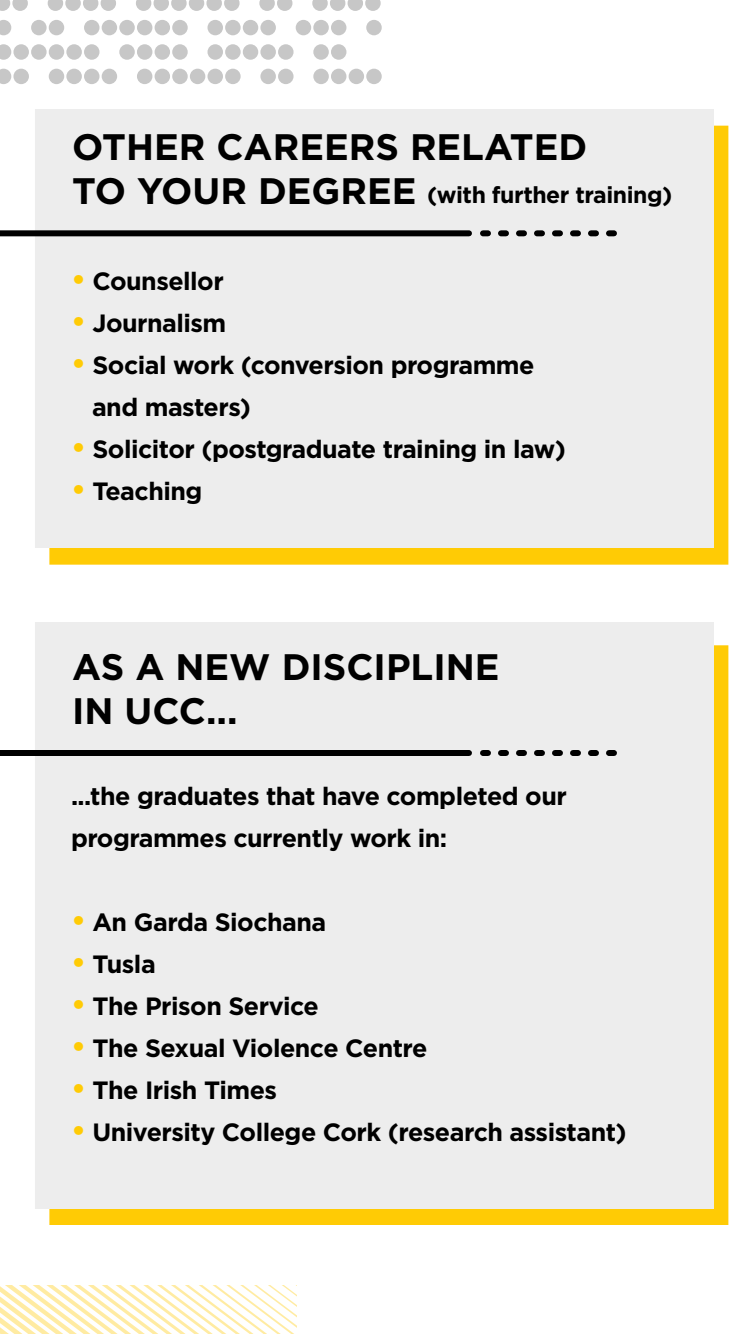
<style>
.page{position:relative;width:750px;height:1334px;background:#fff}
.page>*{position:absolute;margin:0;border:0;box-sizing:border-box;transform-origin:0 0}
.t1{font:700 36.8px/44.2px "Gotham";color:#000}
.t2{font:700 25px/42px "Gotham";letter-spacing:-.02em;color:#000}
.t3{font:700 23px "Gotham";letter-spacing:-.02em;color:#000}
.s1{font-size:30px;color:#ffcb05}
</style>
<div class="page">
<div style="left:49px;top:126px;width:679px;height:439px;background:#ffcb05"></div>
<div style="left:49px;top:645px;width:679px;height:580px;background:#ffcb05"></div>
<svg style="left:312px;top:0;width:69px;height:11px"></svg>
<svg style="left:259px;top:0;width:33px;height:11px"></svg>
<svg style="left:136px;top:0;width:104px;height:11px"></svg>
<svg style="left:48px;top:0;width:68px;height:11px"></svg>
<svg style="left:0;top:0;width:28px;height:11px"></svg>
<svg style="left:0;top:20px;width:11px;height:15px"></svg>
<div style="left:31px;top:20px;width:16px;height:15px;background:#c7c7c7;border-radius:50%"></div>
<div style="left:49px;top:20px;width:15px;height:15px;background:#c7c7c7;border-radius:50%"></div>
<div style="left:84px;top:20px;width:16px;height:15px;background:#c7c7c7;border-radius:50%"></div>
<div style="left:102px;top:20px;width:15px;height:15px;background:#c7c7c7;border-radius:50%"></div>
<div style="left:119px;top:20px;width:16px;height:15px;background:#c7c7c7;border-radius:50%"></div>
<div style="left:137px;top:20px;width:15px;height:15px;background:#c7c7c7;border-radius:50%"></div>
<div style="left:155px;top:20px;width:15px;height:15px;background:#c7c7c7;border-radius:50%"></div>
<div style="left:172px;top:20px;width:16px;height:15px;background:#c7c7c7;border-radius:50%"></div>
<div style="left:207px;top:20px;width:16px;height:15px;background:#c7c7c7;border-radius:50%"></div>
<div style="left:225px;top:20px;width:16px;height:15px;background:#c7c7c7;border-radius:50%"></div>
<div style="left:243px;top:20px;width:15px;height:15px;background:#c7c7c7;border-radius:50%"></div>
<div style="left:260px;top:20px;width:16px;height:15px;background:#c7c7c7;border-radius:50%"></div>
<div style="left:296px;top:20px;width:15px;height:15px;background:#c7c7c7;border-radius:50%"></div>
<div style="left:313px;top:20px;width:16px;height:15px;background:#c7c7c7;border-radius:50%"></div>
<div style="left:331px;top:20px;width:15px;height:15px;background:#c7c7c7;border-radius:50%"></div>
<div style="left:366px;top:20px;width:16px;height:15px;background:#c7c7c7;border-radius:50%"></div>
<svg style="left:0;top:44px;width:11px;height:16px"></svg>
<svg style="left:13px;top:44px;width:16px;height:16px"></svg>
<svg style="left:31px;top:44px;width:16px;height:16px"></svg>
<div style="left:49px;top:44px;width:15px;height:16px;background:#c7c7c7;border-radius:50%"></div>
<svg style="left:66px;top:44px;width:16px;height:16px"></svg>
<svg style="left:84px;top:44px;width:16px;height:16px"></svg>
<svg style="left:119px;top:44px;width:16px;height:16px"></svg>
<div style="left:137px;top:44px;width:15px;height:16px;background:#c7c7c7;border-radius:50%"></div>
<div style="left:155px;top:44px;width:15px;height:16px;background:#c7c7c7;border-radius:50%"></div>
<svg style="left:172px;top:44px;width:16px;height:16px"></svg>
<svg style="left:207px;top:44px;width:16px;height:16px"></svg>
<svg style="left:225px;top:44px;width:16px;height:16px"></svg>
<div style="left:243px;top:44px;width:15px;height:16px;background:#c7c7c7;border-radius:50%"></div>
<svg style="left:260px;top:44px;width:16px;height:16px"></svg>
<svg style="left:278px;top:44px;width:16px;height:16px"></svg>
<svg style="left:313px;top:44px;width:16px;height:16px"></svg>
<div style="left:331px;top:44px;width:15px;height:16px;background:#c7c7c7;border-radius:50%"></div>
<div style="left:366px;top:69px;width:16px;height:15px;background:#c7c7c7;border-radius:50%"></div>
<div style="left:349px;top:69px;width:15px;height:15px;background:#c7c7c7;border-radius:50%"></div>
<div style="left:331px;top:69px;width:15px;height:15px;background:#c7c7c7;border-radius:50%"></div>
<div style="left:313px;top:69px;width:16px;height:15px;background:#c7c7c7;border-radius:50%"></div>
<div style="left:278px;top:69px;width:16px;height:15px;background:#c7c7c7;border-radius:50%"></div>
<div style="left:260px;top:69px;width:16px;height:15px;background:#c7c7c7;border-radius:50%"></div>
<div style="left:225px;top:69px;width:16px;height:15px;background:#c7c7c7;border-radius:50%"></div>
<div style="left:207px;top:69px;width:16px;height:15px;background:#c7c7c7;border-radius:50%"></div>
<div style="left:190px;top:69px;width:15px;height:15px;background:#c7c7c7;border-radius:50%"></div>
<div style="left:172px;top:69px;width:16px;height:15px;background:#c7c7c7;border-radius:50%"></div>
<div style="left:155px;top:69px;width:15px;height:15px;background:#c7c7c7;border-radius:50%"></div>
<div style="left:137px;top:69px;width:15px;height:15px;background:#c7c7c7;border-radius:50%"></div>
<div style="left:102px;top:69px;width:15px;height:15px;background:#c7c7c7;border-radius:50%"></div>
<div style="left:84px;top:69px;width:16px;height:15px;background:#c7c7c7;border-radius:50%"></div>
<div style="left:66px;top:69px;width:16px;height:15px;background:#c7c7c7;border-radius:50%"></div>
<div style="left:49px;top:69px;width:15px;height:15px;background:#c7c7c7;border-radius:50%"></div>
<div style="left:13px;top:69px;width:16px;height:15px;background:#c7c7c7;border-radius:50%"></div>
<svg style="left:0;top:69px;width:11px;height:15px"></svg>
<svg style="left:0;top:1285px;width:297px;height:49px"></svg>
<div style="left:35px;top:109px;width:679px;height:439px;background:#ededed"></div>
<div style="left:35px;top:622px;width:679px;height:587px;background:#ededed"></div>
<div style="left:0;top:230px;width:469px;height:6px;background:#000"></div>
<svg style="left:483px;top:230px;width:5px;height:6px"></svg>
<svg style="left:537px;top:230px;width:5px;height:6px"></svg>
<svg style="left:591px;top:230px;width:5px;height:6px"></svg>
<svg style="left:501px;top:230px;width:5px;height:6px"></svg>
<svg style="left:555px;top:230px;width:5px;height:6px"></svg>
<svg style="left:609px;top:230px;width:5px;height:6px"></svg>
<svg style="left:519px;top:230px;width:5px;height:6px"></svg>
<svg style="left:573px;top:230px;width:5px;height:6px"></svg>
<div style="left:0;top:750px;width:469px;height:6px;background:#000"></div>
<svg style="left:483px;top:750px;width:5px;height:6px"></svg>
<svg style="left:537px;top:750px;width:5px;height:6px"></svg>
<svg style="left:591px;top:750px;width:5px;height:6px"></svg>
<svg style="left:501px;top:750px;width:5px;height:6px"></svg>
<svg style="left:555px;top:750px;width:5px;height:6px"></svg>
<svg style="left:609px;top:750px;width:5px;height:6px"></svg>
<svg style="left:519px;top:750px;width:5px;height:6px"></svg>
<svg style="left:573px;top:750px;width:5px;height:6px"></svg>
<h1 class="t1" style="left:72px;top:124px;width:517px">OTHER CAREERS RELATED<br>TO YOUR DEGREE</h1>
<p class="t3" style="left:427px;top:181px;width:247px">(with further training)</p>
<p class="t2" style="left:71px;top:260px;width:154px"><span class="s1">•</span> Counsellor</p>
<p class="t2" style="left:71px;top:302px;width:157px"><span class="s1">•</span> Journalism</p>
<p class="t2" style="left:92px;top:344px;width:444px;text-indent:-21px"><span class="s1">•</span> Social work (conversion programme and masters)</p>
<p class="t2" style="left:71px;top:428px;width:497px"><span class="s1">•</span> Solicitor (postgraduate training in law)</p>
<p class="t2" style="left:71px;top:470px;width:133px"><span class="s1">•</span> Teaching</p>
<h1 class="t1" style="left:72px;top:644px;width:429px">AS A NEW DISCIPLINE<br>IN UCC...</h1>
<p class="t2" style="left:71px;top:775px;width:497px">...the graduates that have completed our programmes currently work in:</p>
<p class="t2" style="left:71px;top:901px;width:257px"><span class="s1">•</span> An Garda Siochana</p>
<p class="t2" style="left:71px;top:943px;width:86px"><span class="s1">•</span> Tusla</p>
<p class="t2" style="left:71px;top:985px;width:249px"><span class="s1">•</span> The Prison Service</p>
<p class="t2" style="left:71px;top:1027px;width:358px"><span class="s1">•</span> The Sexual Violence Centre</p>
<p class="t2" style="left:71px;top:1069px;width:208px"><span class="s1">•</span> The Irish Times</p>
<p class="t2" style="left:71px;top:1111px;width:557px"><span class="s1">•</span> University College Cork (research assistant)</p>
</div>
